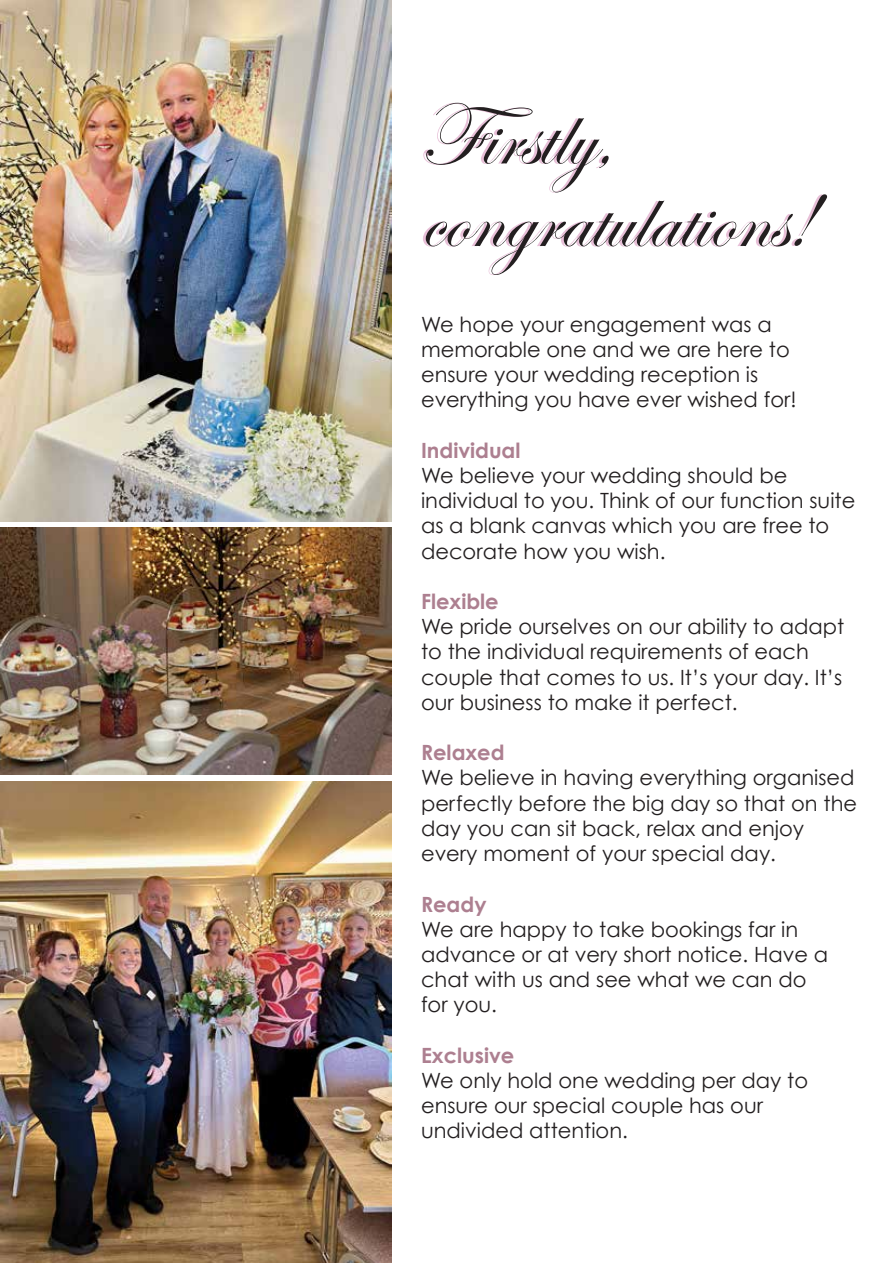
<style>
.page{position:relative;width:893px;height:1263px;background:#fff}
.page>*{position:absolute;margin:0;border:0;box-sizing:border-box;transform-origin:0 0}
.t1{font:90px/82.5px "Edwardian Script ITC";color:#231f20}
.t2{font:21px/25.2px "Century Gothic";color:#231f20}
.t3{font:700 21px "Century Gothic";color:#ad7f90}
</style>
<div class="page">
<img style="left:0;top:0;width:392px;height:521px">
<img style="left:0;top:782px;width:391px;height:481px">
<img style="left:0;top:527px;width:391px;height:247px">
<h1 class="t1" style="left:421px;top:98px;width:394px">Firstly, congratulations!</h1>
<p class="t2" style="left:421px;top:311px;width:377px">We hope your engagement was a memorable one and we are here to ensure your wedding reception is everything you have ever wished for!</p>
<p class="t3" style="left:421px;top:437px;width:101px">Individual</p>
<p class="t2" style="left:421px;top:463px;width:436px">We believe your wedding should be individual to you. Think of our function suite as a blank canvas which you are free to decorate how you wish.</p>
<p class="t3" style="left:421px;top:588px;width:79px">Flexible</p>
<p class="t2" style="left:421px;top:614px;width:425px">We pride ourselves on our ability to adapt to the individual requirements of each couple that comes to us. It’s your day. It’s our business to make it perfect.</p>
<p class="t3" style="left:421px;top:739px;width:85px">Relaxed</p>
<p class="t2" style="left:421px;top:765px;width:438px">We believe in having everything organised perfectly before the big day so that on the day you can sit back, relax and enjoy every moment of your special day.</p>
<p class="t3" style="left:421px;top:891px;width:67px">Ready</p>
<p class="t2" style="left:421px;top:916px;width:409px">We are happy to take bookings far in advance or at very short notice. Have a chat with us and see what we can do for you.</p>
<p class="t3" style="left:421px;top:1042px;width:95px">Exclusive</p>
<p class="t2" style="left:421px;top:1067px;width:389px">We only hold one wedding per day to ensure our special couple has our undivided attention.</p>
</div>
